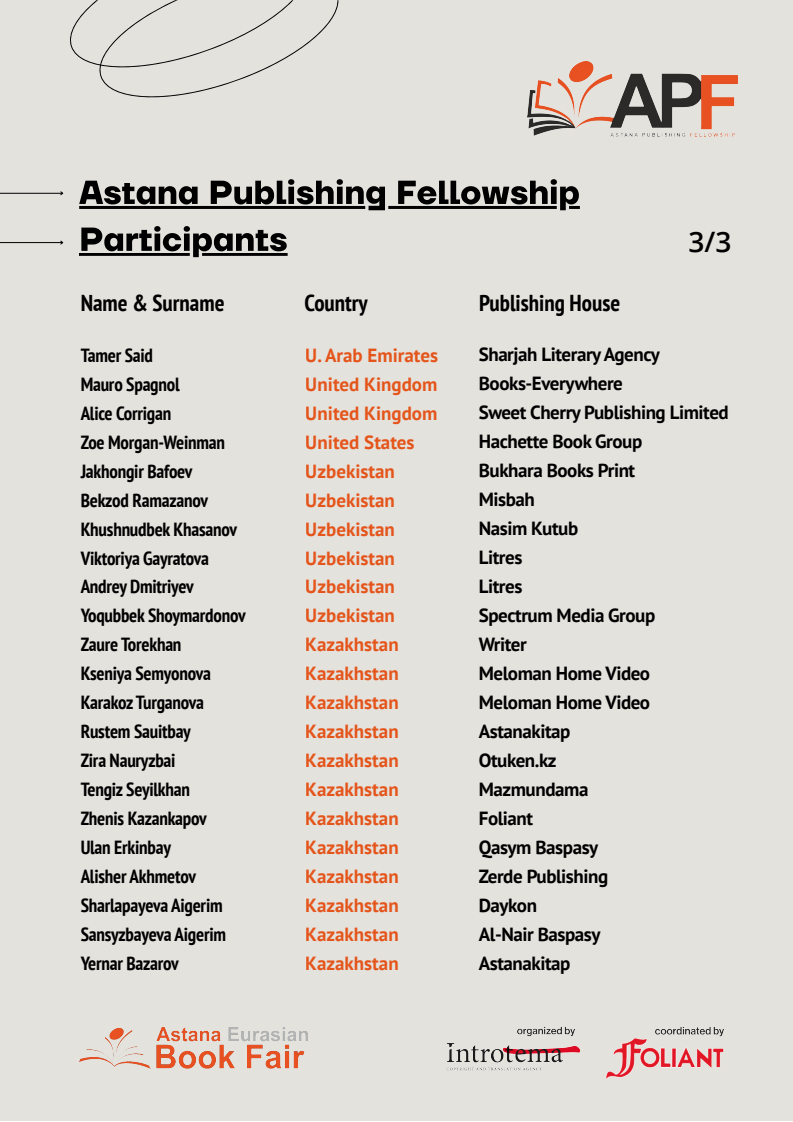
<style>
.page{position:relative;width:793px;height:1122px;background:#fff}
.page>*{position:absolute;margin:0;border:0;box-sizing:border-box;transform-origin:0 0}
.t1{font:600 28.1px "Open Sans";color:#000}
.t2{font:700 condensed 23px "PT Sans";color:#000}
.t3{font:700 condensed 19px/29px "PT Sans";letter-spacing:-.01em;color:#000}
.t4{font:700 19px/29px "PT Sans";letter-spacing:-.025em;color:#000}
.t5{font:700 19px/29px "PT Sans";color:#e4551b}
</style>
<div class="page">
<div style="left:0;top:0;width:792px;height:1121px;background:#e4e2dd"></div>
<hr style="left:388px;top:206px;width:169px;height:3px;background:#000">
<hr style="left:79px;top:206px;width:286px;height:3px;background:#000">
<svg style="left:79px;top:181px;width:119px;height:23px"></svg>
<svg style="left:211px;top:179px;width:174px;height:31px"></svg>
<svg style="left:398px;top:179px;width:182px;height:31px"></svg>
<svg style="left:79px;top:226px;width:209px;height:31px"></svg>
<hr style="left:0;top:193px;width:63px;height:1px;background:#000">
<svg style="left:59px;top:191px;width:5px;height:5px"></svg>
<hr style="left:0;top:242px;width:63px;height:1px;background:#000">
<svg style="left:59px;top:240px;width:5px;height:5px"></svg>
<svg style="left:70px;top:0;width:269px;height:98px"></svg>
<img style="left:446px;top:1027px;width:278px;height:52px">
<img style="left:79px;top:1027px;width:228px;height:41px">
<img style="left:528px;top:62px;width:210px;height:75px">
<h1 class="t1" style="left:688px;top:223px;width:45px">3/3</h1>
<p class="t2" style="left:81px;top:287px;width:145px">Name &amp; Surname</p>
<p class="t2" style="left:305px;top:287px;width:65px">Country</p>
<p class="t2" style="left:479px;top:287px;width:143px">Publishing House</p>
<p class="t5" style="left:306px;top:340px;width:134px">U. Arab Emirates<br>United Kingdom<br>United Kingdom<br>United States<br>Uzbekistan<br>Uzbekistan<br>Uzbekistan<br>Uzbekistan<br>Uzbekistan<br>Uzbekistan<br>Kazakhstan<br>Kazakhstan<br>Kazakhstan<br>Kazakhstan<br>Kazakhstan<br>Kazakhstan<br>Kazakhstan<br>Kazakhstan<br>Kazakhstan<br>Kazakhstan<br>Kazakhstan<br>Kazakhstan</p>
<p class="t3" style="left:81px;top:340px;width:167px">Tamer Said<br>Mauro Spagnol<br>Alice Corrigan<br>Zoe Morgan-Weinman<br>Jakhongir Bafoev<br>Bekzod Ramazanov<br>Khushnudbek Khasanov<br>Viktoriya Gayratova<br>Andrey Dmitriyev<br>Yoqubbek Shoymardonov<br>Zaure Torekhan<br>Kseniya Semyonova<br>Karakoz Turganova<br>Rustem Sauitbay<br>Zira Nauryzbai<br>Tengiz Seyilkhan<br>Zhenis Kazankapov<br>Ulan Erkinbay<br>Alisher Akhmetov<br>Sharlapayeva Aigerim<br>Sansyzbayeva Aigerim<br>Yernar Bazarov</p>
<p class="t4" style="left:479px;top:340px;width:252px">Sharjah Literary Agency<br>Books-Everywhere<br>Sweet Cherry Publishing Limited<br>Hachette Book Group<br>Bukhara Books Print<br>Misbah<br>Nasim Kutub<br>Litres<br>Litres<br>Spectrum Media Group<br>Writer<br>Meloman Home Video<br>Мeloman Home Video<br>Astanakitap<br>Otuken.kz<br>Mazmundama<br>Foliant<br>Qasym Baspasy<br>Zerde Publishing<br>Daykon<br>Al-Nair Baspasy<br>Astanakitap</p>
</div>
